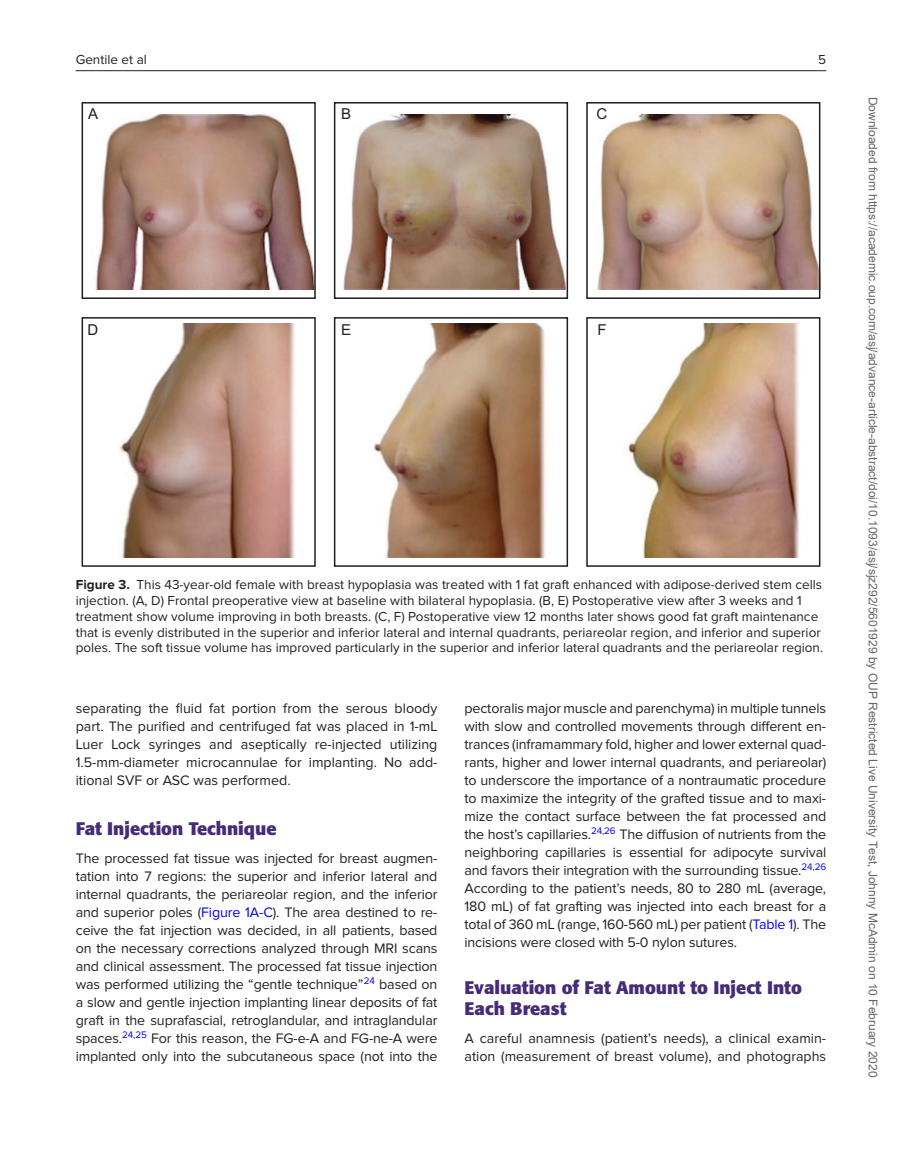
<style>
.page{position:relative;width:902px;height:1174px;background:#fff}
.page>*{position:absolute;margin:0;border:0;box-sizing:border-box;transform-origin:0 0}
.t1{font:700 18px/21px "Formata";color:#462b79}
.t2{font:15px "Arial";color:#231f20}
.t3{font:14.25px/18px "Proxima Nova";color:#231f20;text-align:justify}
.t4{font:13.5px/15.8px "Proxima Nova";color:#231f20}
.t5{font:12px "Arial";color:#666}
.s1{font-weight:700}
.s2{color:#00f}
</style>
<div class="page">
<hr style="left:76px;top:70px;width:750px;height:1px;background:#231f20">
<svg style="left:82px;top:102px;width:738px;height:465px"></svg>
<p class="t4" style="left:76px;top:52px;width:73px">Gentile et al</p>
<p class="t4" style="left:818px;top:52px;width:9px">5</p>
<p class="t2" style="left:88px;top:104px;width:12px">A</p>
<p class="t2" style="left:341px;top:104px;width:12px">B</p>
<p class="t2" style="left:596px;top:104px;width:12px">C</p>
<p class="t2" style="left:87px;top:320px;width:12px">D</p>
<p class="t2" style="left:341px;top:320px;width:12px">E</p>
<p class="t2" style="left:597px;top:320px;width:11px">F</p>
<p class="t4" style="left:76px;top:577px;width:748px"><span class="s1">Figure 3.</span> This 43-year-old female with breast hypoplasia was treated with 1 fat graft enhanced with adipose-derived stem cells injection. (A, D) Frontal preoperative view at baseline with bilateral hypoplasia. (B, E) Postoperative view after 3 weeks and 1 treatment show volume improving in both breasts. (C, F) Postoperative view 12 months later shows good fat graft maintenance that is evenly distributed in the superior and inferior lateral and internal quadrants, periareolar region, and inferior and superior poles. The soft tissue volume has improved particularly in the superior and inferior lateral quadrants and the periareolar region.</p>
<p class="t3" style="left:76px;top:700px;width:363px">separating the fluid fat portion from the serous bloody part. The purified and centrifuged fat was placed in 1-mL Luer Lock syringes and aseptically re-injected utilizing 1.5-mm-diameter microcannulae for implanting. No add&shy;itional SVF or ASC was performed.</p>
<p class="t1" style="left:76px;top:817px;width:202px">Fat Injection Technique</p>
<p class="t3" style="left:76px;top:850px;width:363px">The processed fat tissue was injected for breast augmen&shy;tation into 7 regions: the superior and inferior lateral and internal quadrants, the periareolar region, and the inferior and superior poles (<span class="s2">Figure 1A-C</span>). The area destined to re&shy;ceive the fat injection was decided, in all patients, based on the necessary corrections analyzed through MRI scans and clinical assessment. The processed fat tissue injection was performed utilizing the “gentle technique”<sup>24</sup> based on a slow and gentle injection implanting linear deposits of fat graft in the suprafascial, retroglandular, and intraglandular spaces.<sup>24</sup><sup>,</sup><sup>25</sup> For this reason, the FG-e-A and FG-ne-A were implanted only into the subcutaneous space (not into the</p>
<p class="t3" style="left:464px;top:700px;width:363px">pectoralis major muscle and parenchyma) in multiple tunnels with slow and controlled movements through different en&shy;trances (inframammary fold, higher and lower external quad&shy;rants, higher and lower internal quadrants, and periareolar) to underscore the importance of a nontraumatic procedure to maximize the integrity of the grafted tissue and to maxi&shy;mize the contact surface between the fat processed and the host’s capillaries.<sup>24</sup><sup>,</sup><sup>26</sup> The diffusion of nutrients from the neighboring capillaries is essential for adipocyte survival and favors their integration with the surrounding tissue.<sup>24</sup><sup>,</sup><sup>26<br></sup>According to the patient’s needs, 80 to 280 mL (average, 180 mL) of fat grafting was injected into each breast for a total of 360 mL (range, 160-560 mL) per patient (<span class="s2">Table 1</span>). The incisions were closed with 5-0 nylon sutures.</p>
<p class="t1" style="left:464px;top:976px;width:339px">Evaluation of Fat Amount to Inject Into<br>Each Breast</p>
<p class="t3" style="left:464px;top:1030px;width:363px">A careful anamnesis (patient’s needs), a clinical examin&shy;ation (measurement of breast volume), and photographs</p>
<p class="t5" style="left:877px;top:96px;width:982px;rotate:90deg">Downloaded from https://academic.oup.com/asj/advance-article-abstract/doi/10.1093/asj/sjz292/5601929 by OUP Restricted Live University Test, Johnny McAdmin on 10 February 2020</p>
</div>
